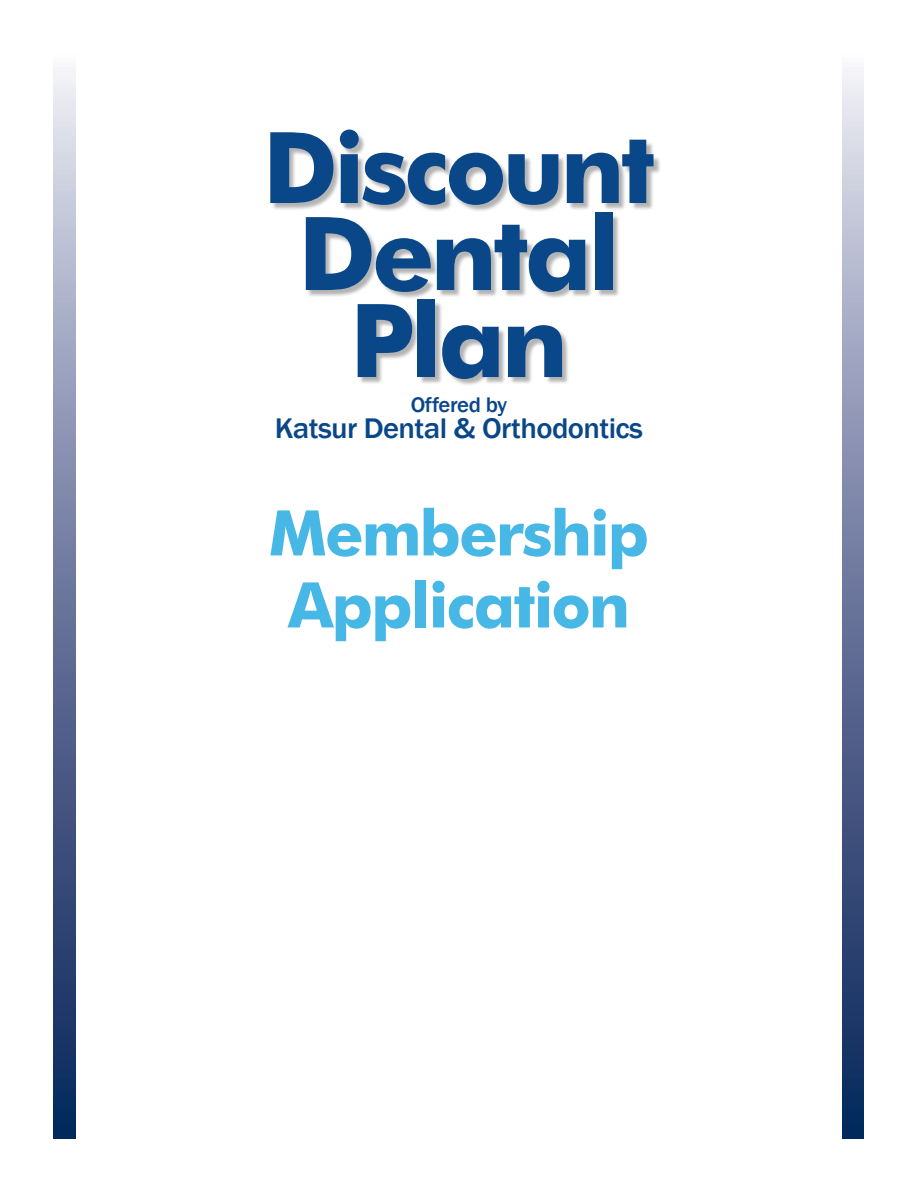
<style>
.page{position:relative;width:918px;height:1188px;background:#fff}
.page>*{position:absolute;margin:0;border:0;box-sizing:border-box;transform-origin:0 0}
.t1{font:700 102px/87px "Futura BT";letter-spacing:-.04em;color:#094789;text-align:center}
.t2{font:700 99px "Futura BT";letter-spacing:-.04em;color:#094789}
.t3{font:700 63px/72px "Futura BT";letter-spacing:-.03em;color:#47b7e6;text-align:center}
.t4{font:500 29.25px "Franklin Gothic";letter-spacing:-.02em;color:#094789;scale:1.05 1}
.t5{font:500 21.75px "Franklin Gothic";letter-spacing:-.02em;color:#094789;scale:1.05 1}
</style>
<div class="page">
<svg style="left:54px;top:71px;width:22px;height:1067px;background:#6f7c9f"></svg>
<svg style="left:842px;top:71px;width:22px;height:1067px;background:#6f7c9f"></svg>
<div style="left:271px;top:132px;width:391px;height:254px;background:#000;opacity:.3"></div>
<h2 class="t2" style="left:263px;top:108px;width:394px">Discount</h2>
<h1 class="t1" style="left:298px;top:210px;width:323px">Dental<br>Plan</h1>
<p class="t5" style="left:411px;top:391px;width:94px">Offered by</p>
<p class="t4" style="left:275px;top:410px;width:352px">Katsur Dental &amp; Orthodontics</p>
<h3 class="t3" style="left:269px;top:497px;width:382px">Membership<br>Application</h3>
</div>
